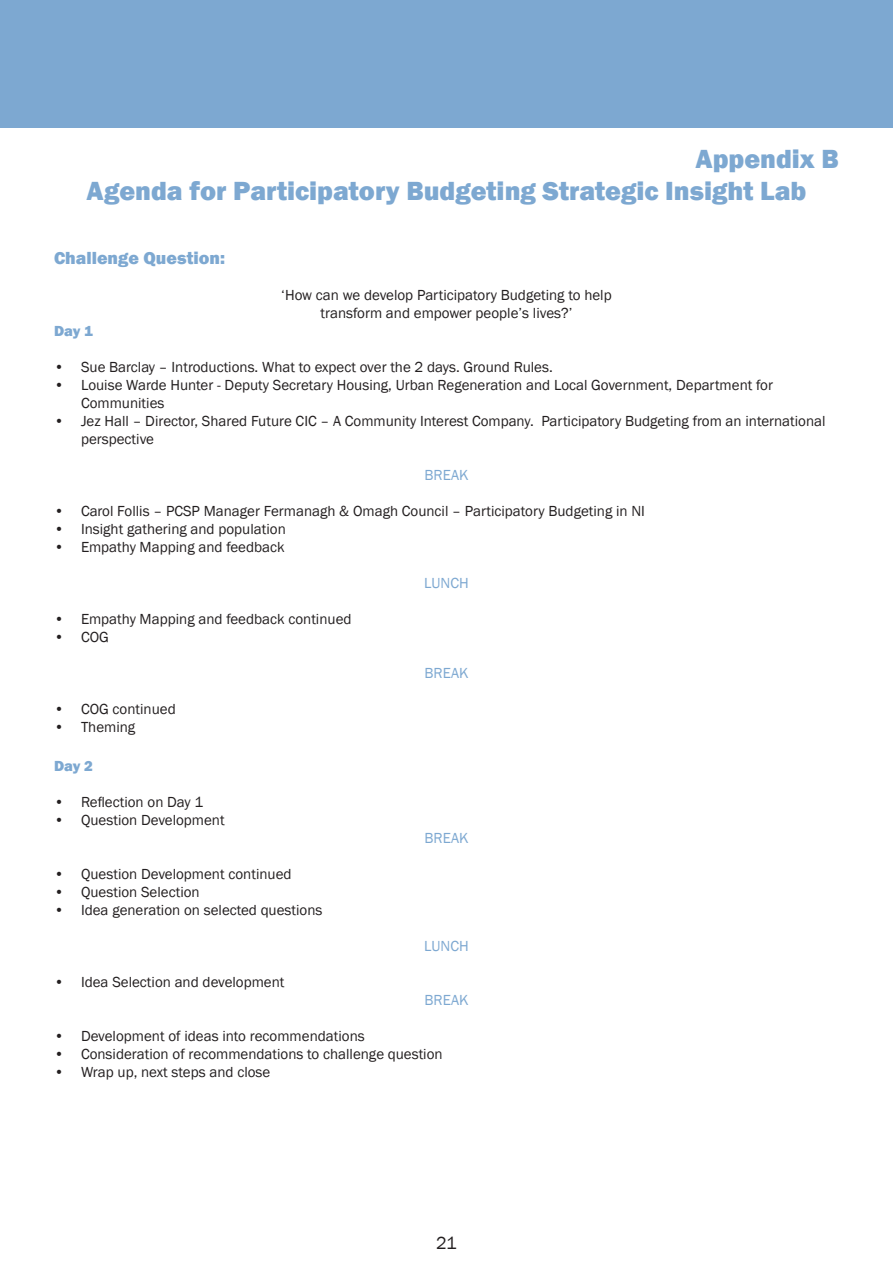
<style>
.page{position:relative;width:893px;height:1263px;background:#fff}
.page>*{position:absolute;margin:0;border:0;box-sizing:border-box;transform-origin:0 0}
.t1{font:800 27px "Franklin Gothic";color:#7da8d1}
.t2{font:800 18px "Franklin Gothic";color:#7da8d1}
.t3{font:18px "Franklin Gothic";color:#231f20}
.t4{font:15px/18px "Franklin Gothic";color:#231f20}
.t5{font:15px "Franklin Gothic";color:#7da8d1}
.t6{font:800 15px "Franklin Gothic";letter-spacing:-.005em;color:#7da8d1}
</style>
<div class="page">
<div style="left:0;top:0;width:893px;height:128px;background:#7da8d1"></div>
<p class="t1" style="left:695px;top:141px;width:145px">Appendix B</p>
<p class="t1" style="left:86px;top:174px;width:722px">Agenda for Participatory Budgeting Strategic Insight Lab</p>
<p class="t2" style="left:54px;top:246px;width:172px">Challenge Question:</p>
<p class="t4" style="left:281px;top:286px;width:332px">‘How can we develop Participatory Budgeting to help</p>
<p class="t4" style="left:320px;top:304px;width:253px">transform and empower people’s lives?’</p>
<p class="t6" style="left:54px;top:321px;width:40px">Day 1</p>
<p class="t4" style="left:54px;top:358px;width:500px">• Sue Barclay – Introductions. What to expect over the 2 days. Ground Rules.</p>
<p class="t4" style="left:81px;top:376px;width:693px;text-indent:-27px">• Louise Warde Hunter - Deputy Secretary Housing, Urban Regeneration and Local Government, Department for<br>Communities</p>
<p class="t4" style="left:81px;top:412px;width:746px;text-indent:-27px">• Jez Hall – Director, Shared Future CIC – A Community Interest Company. Participatory Budgeting from an international perspective</p>
<p class="t5" style="left:424px;top:465px;width:45px">BREAK</p>
<p class="t4" style="left:54px;top:502px;width:592px">• Carol Follis – PCSP Manager Fermanagh &amp; Omagh Council – Participatory Budgeting in NI</p>
<p class="t4" style="left:54px;top:520px;width:233px">• Insight gathering and population</p>
<p class="t4" style="left:54px;top:538px;width:232px">• Empathy Mapping and feedback</p>
<p class="t5" style="left:424px;top:573px;width:46px">LUNCH</p>
<p class="t4" style="left:54px;top:610px;width:299px">• Empathy Mapping and feedback continued</p>
<p class="t4" style="left:54px;top:628px;width:56px">• COG</p>
<p class="t5" style="left:424px;top:663px;width:45px">BREAK</p>
<p class="t4" style="left:54px;top:700px;width:123px">• COG continued</p>
<p class="t4" style="left:54px;top:718px;width:83px">• Theming</p>
<p class="t6" style="left:54px;top:756px;width:40px">Day 2</p>
<p class="t4" style="left:54px;top:793px;width:151px">• Reflection on Day 1</p>
<p class="t4" style="left:54px;top:811px;width:172px">• Question Development</p>
<p class="t5" style="left:424px;top:829px;width:45px">BREAK</p>
<p class="t4" style="left:54px;top:865px;width:239px">• Question Development continued</p>
<p class="t4" style="left:54px;top:883px;width:147px">• Question Selection</p>
<p class="t4" style="left:54px;top:901px;width:270px">• Idea generation on selected questions</p>
<p class="t5" style="left:424px;top:937px;width:46px">LUNCH</p>
<p class="t4" style="left:54px;top:973px;width:232px">• Idea Selection and development</p>
<p class="t5" style="left:424px;top:991px;width:45px">BREAK</p>
<p class="t4" style="left:54px;top:1027px;width:312px">• Development of ideas into recommendations</p>
<p class="t4" style="left:54px;top:1045px;width:390px">• Consideration of recommendations to challenge question</p>
<p class="t4" style="left:54px;top:1063px;width:218px">• Wrap up, next steps and close</p>
<p class="t3" style="left:436px;top:1232px;width:22px">21</p>
</div>
